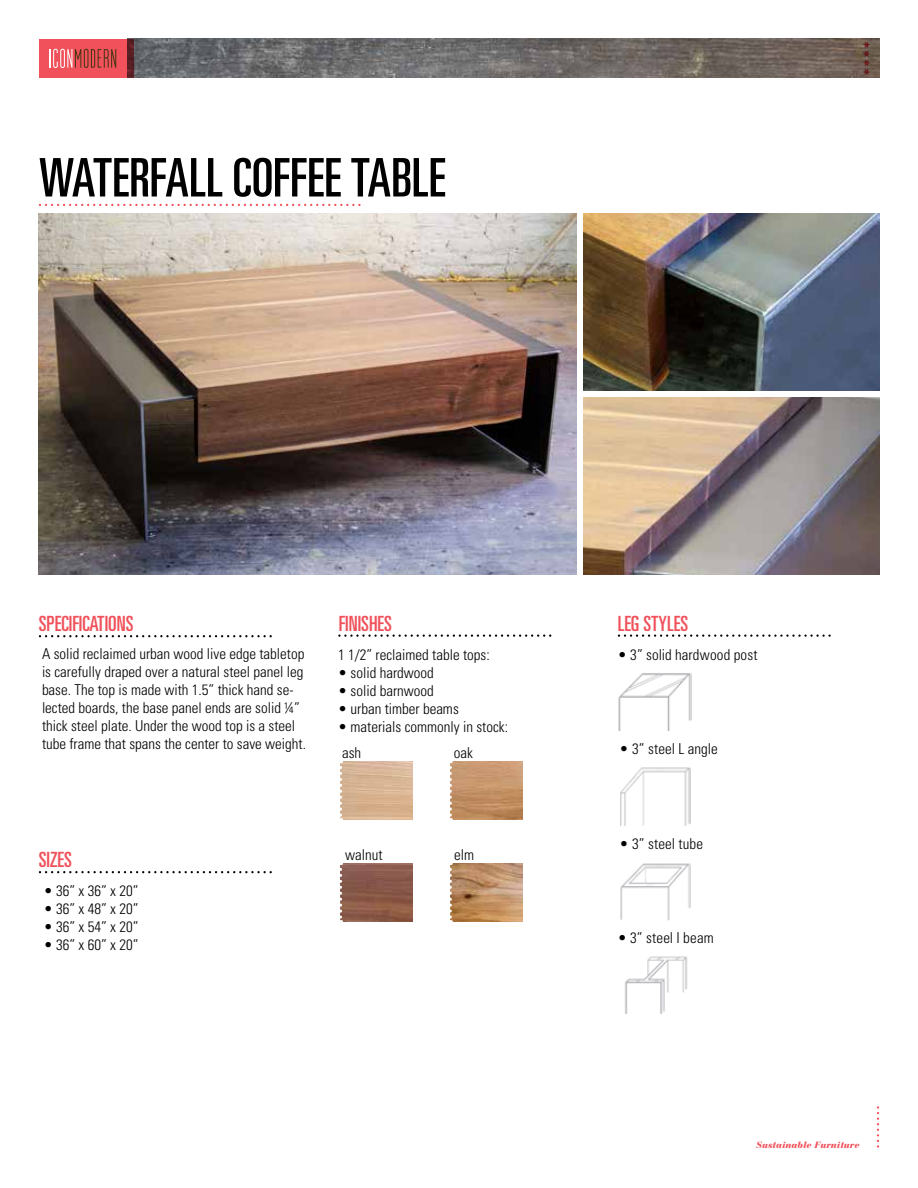
<style>
.page{position:relative;width:918px;height:1188px;background:#fff}
.page>*{position:absolute;margin:0;border:0;box-sizing:border-box;transform-origin:0 0}
.t1{font:ultra-condensed 53.25px "Univers";letter-spacing:.005em;color:#000}
.t2{font:ultra-condensed 21px "Univers";color:#f0515a}
.t3{font:300 condensed 15px/18px "Univers";color:#000}
.t4{font:italic 900 9px "Bauer Bodoni";color:#f0515a}
</style>
<div class="page">
<img style="left:452px;top:761px;width:70px;height:59px">
<img style="left:625px;top:956px;width:63px;height:58px">
<img style="left:620px;top:767px;width:71px;height:58px">
<img style="left:620px;top:863px;width:71px;height:57px">
<img style="left:618px;top:673px;width:74px;height:57px">
<svg style="left:877px;top:1106px;width:2px;height:42px"></svg>
<svg style="left:39px;top:635px;width:233px;height:2px"></svg>
<svg style="left:338px;top:634px;width:213px;height:3px"></svg>
<svg style="left:618px;top:634px;width:213px;height:3px"></svg>
<img style="left:134px;top:39px;width:745px;height:39px">
<div style="left:39px;top:39px;width:95px;height:39px;background:#f0515a"></div>
<svg style="left:50px;top:49px;width:66px;height:19px"></svg>
<svg style="left:863px;top:41px;width:7px;height:34px"></svg>
<svg style="left:39px;top:204px;width:322px;height:2px"></svg>
<svg style="left:39px;top:871px;width:233px;height:2px"></svg>
<svg style="left:450px;top:763px;width:2px;height:56px"></svg>
<img style="left:452px;top:863px;width:70px;height:59px">
<svg style="left:340px;top:763px;width:2px;height:56px"></svg>
<svg style="left:450px;top:864px;width:2px;height:57px"></svg>
<img style="left:584px;top:397px;width:295px;height:177px">
<img style="left:584px;top:213px;width:295px;height:177px">
<img style="left:39px;top:213px;width:537px;height:361px">
<img style="left:342px;top:863px;width:71px;height:59px">
<svg style="left:340px;top:865px;width:2px;height:56px"></svg>
<h1 class="t1" style="left:39px;top:147px;width:408px">WATERFALL COFFEE TABLE</h1>
<h2 class="t2" style="left:39px;top:611px;width:96px">SPECIFICATIONS</h2>
<h2 class="t2" style="left:339px;top:611px;width:55px">FINISHES</h2>
<h2 class="t2" style="left:618px;top:611px;width:72px">LEG STYLES</h2>
<p class="t3" style="left:42px;top:645px;width:266px">A solid reclaimed urban wood live edge tabletop is carefully draped over a natural steel panel leg base. The top is made with 1.5” thick hand se&shy;lected boards, the base panel ends are solid ¼” thick steel plate. Under the wood top is a steel tube frame that spans the center to save weight.</p>
<p class="t3" style="left:338px;top:646px;width:153px">1 1/2” reclaimed table tops:</p>
<p class="t3" style="left:338px;top:664px;width:97px">• solid hardwood</p>
<p class="t3" style="left:338px;top:682px;width:97px">• solid barnwood</p>
<p class="t3" style="left:338px;top:700px;width:122px">• urban timber beams</p>
<p class="t3" style="left:338px;top:718px;width:171px">• materials commonly in stock:</p>
<p class="t3" style="left:342px;top:744px;width:21px">ash</p>
<p class="t3" style="left:454px;top:744px;width:21px">oak</p>
<h2 class="t2" style="left:39px;top:847px;width:35px">SIZES</h2>
<p class="t3" style="left:44px;top:882px;width:96px">• 36” x 36” x 20”</p>
<p class="t3" style="left:44px;top:900px;width:96px">• 36” x 48” x 20”</p>
<p class="t3" style="left:44px;top:918px;width:96px">• 36” x 54” x 20”</p>
<p class="t3" style="left:44px;top:936px;width:96px">• 36” x 60” x 20”</p>
<p class="t3" style="left:343px;top:846px;width:55px">warm oak</p>
<p class="t3" style="left:345px;top:846px;width:39px">walnut</p>
<p class="t3" style="left:454px;top:846px;width:21px">elm</p>
<p class="t3" style="left:618px;top:646px;width:141px">• 3” solid hardwood post</p>
<p class="t3" style="left:620px;top:740px;width:100px">• 3” steel L angle</p>
<p class="t3" style="left:620px;top:834px;width:85px">• 3” steel tube</p>
<p class="t3" style="left:618px;top:929px;width:97px">• 3” steel I beam</p>
<p class="t4" style="left:756px;top:1139px;width:105px">Sustainable Furniture</p>
</div>
